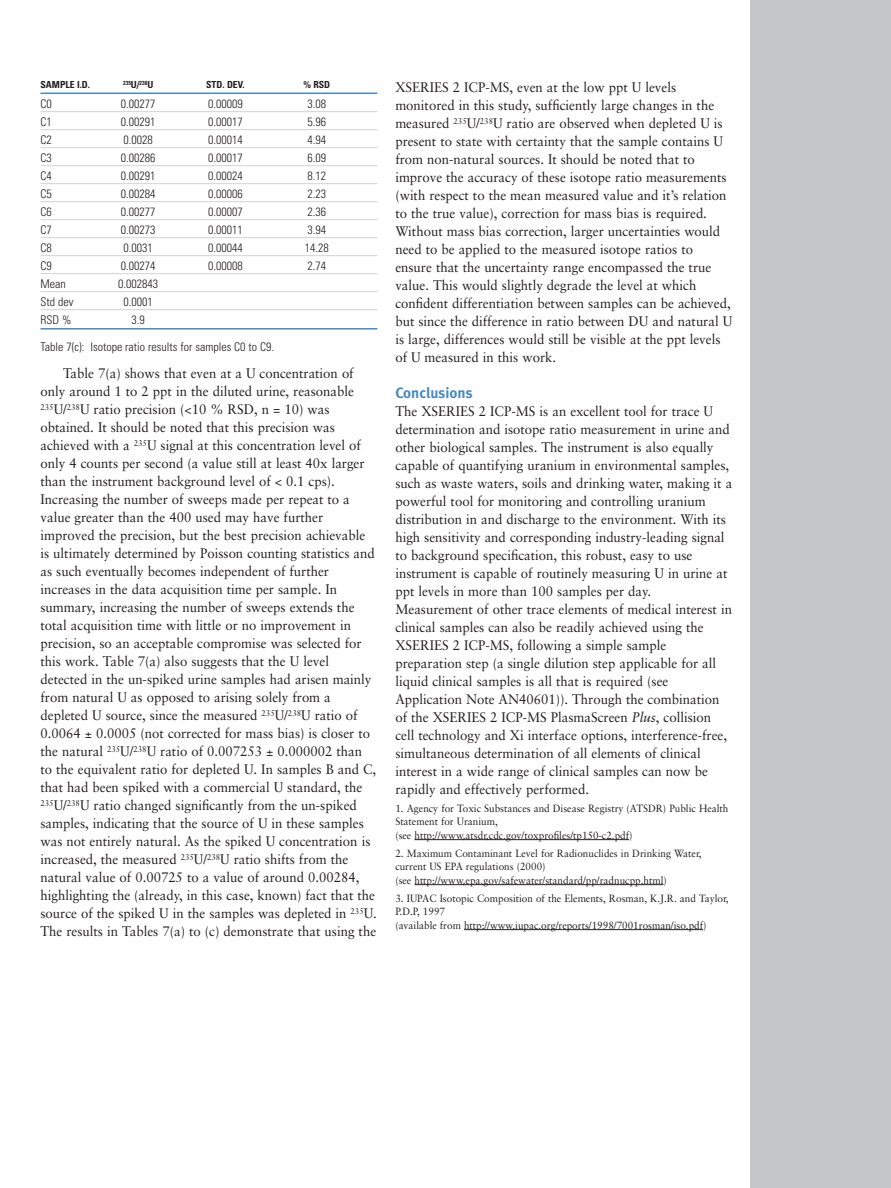
<style>
.page{position:relative;width:891px;height:1188px;background:#fff}
.page>*{position:absolute;margin:0;border:0;box-sizing:border-box;transform-origin:0 0}
.t1{font:15px "Meta Bold LF";color:#4a89be}
.t2{font:13.8px/18px "Sabon";color:#231f20;scale:.95 1}
.t3{font:300 condensed 12px "Univers";color:#231f20}
.t4{font:10.5px/13.5px "Sabon";color:#231f20;scale:.95 1}
.t5{font:700 condensed 9.75px "Univers";color:#231f20}
.t6{font:700 condensed 5.85px "Univers";color:#231f20}
.s1{font-size:9.75px}
.s2{font-style:italic}
</style>
<div class="page">
<div style="left:750px;top:0;width:141px;height:1188px;background:#c5c6c8"></div>
<hr style="left:40px;top:93px;width:337px;height:1px;background:#4a89be">
<hr style="left:40px;top:111px;width:337px;height:1px;background:#d1d2d4">
<hr style="left:40px;top:129px;width:337px;height:1px;background:#d1d2d4">
<hr style="left:40px;top:147px;width:337px;height:1px;background:#d1d2d4">
<hr style="left:40px;top:165px;width:337px;height:1px;background:#d1d2d4">
<hr style="left:40px;top:183px;width:337px;height:1px;background:#d1d2d4">
<hr style="left:40px;top:201px;width:337px;height:1px;background:#d1d2d4">
<hr style="left:40px;top:219px;width:337px;height:1px;background:#d1d2d4">
<hr style="left:40px;top:237px;width:337px;height:1px;background:#d1d2d4">
<hr style="left:40px;top:255px;width:337px;height:1px;background:#d1d2d4">
<hr style="left:40px;top:273px;width:337px;height:1px;background:#d1d2d4">
<hr style="left:40px;top:291px;width:337px;height:1px;background:#d1d2d4">
<hr style="left:40px;top:309px;width:337px;height:1px;background:#d1d2d4">
<hr style="left:40px;top:328px;width:337px;height:2px;background:#4a89be">
<hr style="left:414px;top:839px;width:50px;height:1px;background:#231f20">
<svg style="left:464px;top:839px;width:22px;height:1px"></svg>
<hr style="left:486px;top:839px;width:62px;height:1px;background:#231f20">
<hr style="left:559px;top:839px;width:70px;height:1px;background:#231f20">
<hr style="left:414px;top:884px;width:50px;height:1px;background:#231f20">
<hr style="left:463px;top:884px;width:115px;height:1px;background:#231f20">
<hr style="left:578px;top:884px;width:85px;height:1px;background:#231f20">
<hr style="left:464px;top:929px;width:49px;height:1px;background:#231f20">
<hr style="left:512px;top:929px;width:39px;height:1px;background:#231f20">
<svg style="left:551px;top:929px;width:31px;height:1px"></svg>
<hr style="left:582px;top:929px;width:61px;height:1px;background:#231f20">
<hr style="left:643px;top:929px;width:60px;height:1px;background:#231f20">
<p class="t5" style="left:40px;top:81px;width:51px">SAMPLE I.D.</p>
<p class="t6" style="left:123px;top:81px;width:32px">235<span class="s1">U/</span>238<span class="s1">U</span></p>
<p class="t5" style="left:206px;top:81px;width:40px">STD. DEV.</p>
<p class="t5" style="left:304px;top:81px;width:28px">% RSD</p>
<p class="t3" style="left:40px;top:99px;width:13px">C0</p>
<p class="t3" style="left:121px;top:99px;width:36px">0.00277</p>
<p class="t3" style="left:208px;top:99px;width:36px">0.00009</p>
<p class="t3" style="left:308px;top:99px;width:20px">3.08</p>
<p class="t3" style="left:40px;top:117px;width:13px">C1</p>
<p class="t3" style="left:121px;top:117px;width:36px">0.00291</p>
<p class="t3" style="left:208px;top:117px;width:36px">0.00017</p>
<p class="t3" style="left:308px;top:117px;width:20px">5.96</p>
<p class="t3" style="left:40px;top:135px;width:13px">C2</p>
<p class="t3" style="left:124px;top:135px;width:31px">0.0028</p>
<p class="t3" style="left:208px;top:135px;width:36px">0.00014</p>
<p class="t3" style="left:308px;top:135px;width:20px">4.94</p>
<p class="t3" style="left:40px;top:153px;width:13px">C3</p>
<p class="t3" style="left:121px;top:153px;width:36px">0.00286</p>
<p class="t3" style="left:208px;top:153px;width:36px">0.00017</p>
<p class="t3" style="left:308px;top:153px;width:20px">6.09</p>
<p class="t3" style="left:40px;top:171px;width:13px">C4</p>
<p class="t3" style="left:121px;top:171px;width:36px">0.00291</p>
<p class="t3" style="left:208px;top:171px;width:36px">0.00024</p>
<p class="t3" style="left:308px;top:171px;width:20px">8.12</p>
<p class="t3" style="left:40px;top:189px;width:13px">C5</p>
<p class="t3" style="left:121px;top:189px;width:36px">0.00284</p>
<p class="t3" style="left:208px;top:189px;width:36px">0.00006</p>
<p class="t3" style="left:308px;top:189px;width:20px">2.23</p>
<p class="t3" style="left:40px;top:207px;width:13px">C6</p>
<p class="t3" style="left:121px;top:207px;width:36px">0.00277</p>
<p class="t3" style="left:208px;top:207px;width:36px">0.00007</p>
<p class="t3" style="left:308px;top:207px;width:20px">2.36</p>
<p class="t3" style="left:40px;top:225px;width:13px">C7</p>
<p class="t3" style="left:121px;top:225px;width:36px">0.00273</p>
<p class="t3" style="left:208px;top:225px;width:36px">0.00011</p>
<p class="t3" style="left:308px;top:225px;width:20px">3.94</p>
<p class="t3" style="left:40px;top:243px;width:13px">C8</p>
<p class="t3" style="left:124px;top:243px;width:31px">0.0031</p>
<p class="t3" style="left:208px;top:243px;width:36px">0.00044</p>
<p class="t3" style="left:305px;top:243px;width:25px">14.28</p>
<p class="t3" style="left:40px;top:261px;width:13px">C9</p>
<p class="t3" style="left:121px;top:261px;width:36px">0.00274</p>
<p class="t3" style="left:208px;top:261px;width:36px">0.00008</p>
<p class="t3" style="left:308px;top:261px;width:20px">2.74</p>
<p class="t3" style="left:40px;top:279px;width:27px">Mean</p>
<p class="t3" style="left:118px;top:279px;width:41px">0.002843</p>
<p class="t3" style="left:40px;top:297px;width:34px">Std dev</p>
<p class="t3" style="left:124px;top:297px;width:31px">0.0001</p>
<p class="t3" style="left:40px;top:315px;width:32px">RSD %</p>
<p class="t3" style="left:132px;top:315px;width:15px">3.9</p>
<p class="t3" style="left:40px;top:343px;width:235px">Table 7(c): Isotope ratio results for samples C0 to C9.</p>
<p class="t2" style="left:40px;top:366px;width:356px;text-indent:23px">Table 7(a) shows that even at a U concentration of only around 1 to 2 ppt in the diluted urine, reasonable <sup>235</sup>U/<sup>238</sup>U ratio precision (&lt;10 % RSD, n = 10) was obtained. It should be noted that this precision was achieved with a <sup>235</sup>U signal at this concentration level of only 4 counts per second (a value still at least 40x larger than the instrument background level of &lt; 0.1 cps).<br>Increasing the number of sweeps made per repeat to a value greater than the 400 used may have further improved the precision, but the best precision achievable is ultimately determined by Poisson counting statistics and as such eventually becomes independent of further increases in the data acquisition time per sample. In summary, increasing the number of sweeps extends the total acquisition time with little or no improvement in precision, so an acceptable compromise was selected for this work. Table 7(a) also suggests that the U level detected in the un-spiked urine samples had arisen mainly from natural U as opposed to arising solely from a depleted U source, since the measured <sup>235</sup>U/<sup>238</sup>U ratio of 0.0064 ± 0.0005 (not corrected for mass bias) is closer to the natural <sup>235</sup>U/<sup>238</sup>U ratio of 0.007253 ± 0.000002 than to the equivalent ratio for depleted U. In samples B and C, that had been spiked with a commercial U standard, the <sup>235</sup>U/<sup>238</sup>U ratio changed significantly from the un-spiked samples, indicating that the source of U in these samples was not entirely natural. As the spiked U concentration is increased, the measured <sup>235</sup>U/<sup>238</sup>U ratio shifts from the natural value of 0.00725 to a value of around 0.00284, highlighting the (already, in this case, known) fact that the source of the spiked U in the samples was depleted in <sup>235</sup>U.<br>The results in Tables 7(a) to (c) demonstrate that using the</p>
<p class="t2" style="left:395px;top:79px;width:356px">XSERIES 2 ICP-MS, even at the low ppt U levels monitored in this study, sufficiently large changes in the measured <sup>235</sup>U/<sup>238</sup>U ratio are observed when depleted U is present to state with certainty that the sample contains U from non-natural sources. It should be noted that to improve the accuracy of these isotope ratio measurements (with respect to the mean measured value and it’s relation to the true value), correction for mass bias is required.<br>Without mass bias correction, larger uncertainties would need to be applied to the measured isotope ratios to ensure that the uncertainty range encompassed the true value. This would slightly degrade the level at which confident differentiation between samples can be achieved, but since the difference in ratio between DU and natural U is large, differences would still be visible at the ppt levels of U measured in this work.</p>
<p class="t1" style="left:395px;top:387px;width:79px">Conclusions</p>
<p class="t2" style="left:395px;top:403px;width:356px">The XSERIES 2 ICP-MS is an excellent tool for trace U determination and isotope ratio measurement in urine and other biological samples. The instrument is also equally capable of quantifying uranium in environmental samples, such as waste waters, soils and drinking water, making it a powerful tool for monitoring and controlling uranium distribution in and discharge to the environment. With its high sensitivity and corresponding industry-leading signal to background specification, this robust, easy to use instrument is capable of routinely measuring U in urine at ppt levels in more than 100 samples per day.<br>Measurement of other trace elements of medical interest in clinical samples can also be readily achieved using the XSERIES 2 ICP-MS, following a simple sample preparation step (a single dilution step applicable for all liquid clinical samples is all that is required (see Application Note AN40601)). Through the combination of the XSERIES 2 ICP-MS PlasmaScreen <span class="s2">Plus</span>, collision cell technology and Xi interface options, interference-free, simultaneous determination of all elements of clinical interest in a wide range of clinical samples can now be rapidly and effectively performed.</p>
<p class="t4" style="left:395px;top:802px;width:352px">1. Agency for Toxic Substances and Disease Registry (ATSDR) Public Health<br>Statement for Uranium,<br>(see http://www.atsdr.cdc.gov/toxprofiles/tp150-c2.pdf)</p>
<p class="t4" style="left:395px;top:847px;width:324px">2. Maximum Contaminant Level for Radionuclides in Drinking Water, current US EPA regulations (2000)<br>(see http://www.epa.gov/safewater/standard/pp/radnucpp.html)</p>
<p class="t4" style="left:395px;top:892px;width:352px">3. IUPAC Isotopic Composition of the Elements, Rosman, K.J.R. and Taylor,<br>P.D.P, 1997<br>(available from http://www.iupac.org/reports/1998/7001rosman/iso.pdf)</p>
</div>
